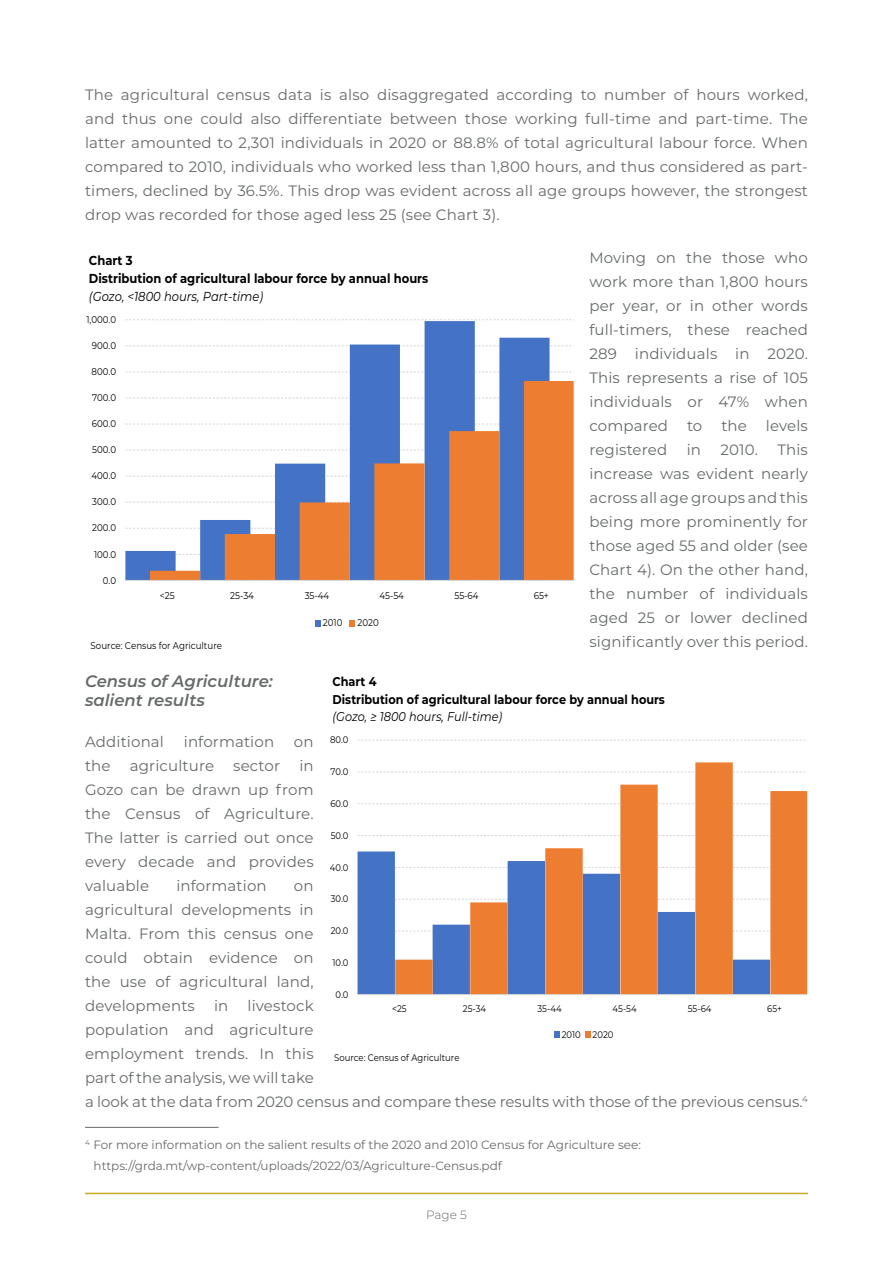
<style>
.page{position:relative;width:893px;height:1263px;background:#fff}
.page>*{position:absolute;margin:0;border:0;box-sizing:border-box;transform-origin:0 0}
.Text_Bodies{font:italic 600 16.5px/19.8px "Montserrat";color:#666a6b}
.Text_Bodies-2{font:15px/24px "Montserrat";letter-spacing:.01em;color:#666a6b;text-align:justify}
.t1{font:700 13.05px/18px "Montserrat";color:#000;scale:.89 1}
.t2{font:700 12.75px/17.5px "Montserrat";color:#000;scale:.89 1}
.Foot_Notes{font:12px "Montserrat";color:#666a6b}
.t3{font:300 12px "Montserrat";color:#666a6b}
.t4{font:9.75px "Montserrat";color:#000;scale:.89 1}
.t5{font:9.6px "Montserrat";color:#000;scale:.89 1}
.s1{font-weight:400;font-style:italic}
</style>
<div class="page">
<hr style="left:85px;top:1193px;width:723px;height:1px;background:#c4ab25">
<hr style="left:85px;top:1127px;width:134px;height:1px;background:#666a6b">
<svg style="left:549px;top:372px;width:22px;height:1px"></svg>
<svg style="left:549px;top:345px;width:23px;height:1px"></svg>
<svg style="left:125px;top:319px;width:447px;height:1px"></svg>
<svg style="left:125px;top:321px;width:424px;height:259px"></svg>
<svg style="left:150px;top:381px;width:422px;height:199px"></svg>
<hr style="left:125px;top:580px;width:449px;height:1px;background:#d9d9d9">
<svg style="left:315px;top:620px;width:5px;height:6px"></svg>
<svg style="left:350px;top:620px;width:5px;height:6px"></svg>
<svg style="left:358px;top:835px;width:37px;height:1px"></svg>
<svg style="left:358px;top:803px;width:35px;height:1px"></svg>
<svg style="left:358px;top:772px;width:35px;height:1px"></svg>
<svg style="left:358px;top:740px;width:448px;height:1px"></svg>
<div style="left:358px;top:851px;width:37px;height:143px;background:#4472c4"></div>
<svg style="left:395px;top:762px;width:411px;height:232px"></svg>
<hr style="left:358px;top:994px;width:450px;height:1px;background:#d9d9d9">
<svg style="left:554px;top:1032px;width:5px;height:6px"></svg>
<svg style="left:585px;top:1032px;width:5px;height:6px"></svg>
<p class="Text_Bodies-2" style="left:85px;top:82px;width:724px">The agricultural census data is also disaggregated according to number of hours worked, and thus one could also differentiate between those working full-time and part-time. The latter amounted to 2,301 individuals in 2020 or 88.8% of total agricultural labour force. When compared to 2010, individuals who worked less than 1,800 hours, and thus considered as part&shy;timers, declined by 36.5%. This drop was evident across all age groups however, the strongest drop was recorded for those aged less 25 (see Chart 3).</p>
<p class="Text_Bodies-2" style="left:589px;top:245px;width:220px">Moving on the those who work more than 1,800 hours per year, or in other words full-timers, these reached 289 individuals in 2020.<br>This represents a rise of 105 individuals or 47% when compared</p>
<p class="t1" style="left:89px;top:250px;width:383px">Chart 3<br>Distribution of agricultural labour force by annual hours <span class="s1">(Gozo, &lt;1800 hours, Part-time)</span></p>
<p class="t4" style="left:86px;top:313px;width:35px">1,000.0</p>
<p class="t4" style="left:92px;top:339px;width:29px">900.0</p>
<p class="t4" style="left:92px;top:365px;width:29px">800.0</p>
<p class="t4" style="left:92px;top:391px;width:29px">700.0</p>
<p class="Text_Bodies-2" style="left:687px;top:413px;width:17px">to</p>
<p class="Text_Bodies-2" style="left:721px;top:413px;width:27px">the</p>
<p class="Text_Bodies-2" style="left:766px;top:413px;width:44px">levels</p>
<p class="t4" style="left:92px;top:417px;width:29px">600.0</p>
<p class="t4" style="left:92px;top:443px;width:28px">500.0</p>
<p class="t4" style="left:91px;top:469px;width:29px">400.0</p>
<p class="t4" style="left:92px;top:495px;width:28px">300.0</p>
<p class="t4" style="left:92px;top:521px;width:28px">200.0</p>
<p class="t4" style="left:94px;top:547px;width:26px">100.0</p>
<p class="t4" style="left:103px;top:573px;width:16px">0.0</p>
<p class="t4" style="left:160px;top:588px;width:18px">&lt;25</p>
<p class="t4" style="left:230px;top:588px;width:28px">25-34</p>
<p class="t4" style="left:305px;top:588px;width:29px">35-44</p>
<p class="t4" style="left:379px;top:588px;width:29px">45-54</p>
<p class="t4" style="left:454px;top:588px;width:29px">55-64</p>
<p class="t4" style="left:534px;top:588px;width:19px">65+</p>
<p class="t4" style="left:323px;top:616px;width:23px">2010</p>
<p class="t4" style="left:357px;top:616px;width:25px">2020</p>
<p class="t4" style="left:91px;top:639px;width:149px">Source: Census for Agriculture</p>
<p class="Text_Bodies-2" style="left:589px;top:437px;width:220px;text-indent:188px">This increase was evident nearly across all age groups and this being more prominently for those aged 55 and older (see Chart 4). On the other hand, the number of individuals aged 25 or lower declined significantly over this period.</p>
<p class="Text_Bodies-2" style="left:589px;top:437px;width:79px">registered</p>
<p class="Text_Bodies-2" style="left:687px;top:437px;width:16px">in</p>
<p class="Text_Bodies-2" style="left:720px;top:437px;width:39px">2010.</p>
<p class="Text_Bodies" style="left:85px;top:670px;width:189px">Census of Agriculture: salient results</p>
<p class="Text_Bodies-2" style="left:85px;top:729px;width:80px">Additional</p>
<p class="Text_Bodies-2" style="left:184px;top:729px;width:92px">information</p>
<p class="Text_Bodies-2" style="left:294px;top:729px;width:21px">on</p>
<p class="Text_Bodies-2" style="left:85px;top:753px;width:27px">the</p>
<p class="Text_Bodies-2" style="left:130px;top:753px;width:86px">agriculture</p>
<p class="Text_Bodies-2" style="left:233px;top:753px;width:48px">sector</p>
<p class="t2" style="left:333px;top:672px;width:375px">Chart 4<br>Distribution of agricultural labour force by annual hours <span class="s1">(Gozo, ≥ 1800 hours, Full-time)</span></p>
<p class="t5" style="left:330px;top:733px;width:22px">80.0</p>
<p class="Text_Bodies-2" style="left:85px;top:753px;width:230px;text-indent:214px">in Gozo can be drawn up from the Census of Agriculture.<br>The latter is carried out once every decade and provides valuable</p>
<p class="t5" style="left:330px;top:765px;width:22px">70.0</p>
<p class="t5" style="left:330px;top:797px;width:22px">60.0</p>
<p class="t5" style="left:331px;top:829px;width:22px">50.0</p>
<p class="t5" style="left:330px;top:860px;width:23px">40.0</p>
<p class="Text_Bodies-2" style="left:176px;top:873px;width:92px">information</p>
<p class="Text_Bodies-2" style="left:85px;top:873px;width:230px;text-indent:209px">on agricultural developments in Malta. From this census one could obtain evidence on the use of agricultural land, developments</p>
<p class="t5" style="left:331px;top:892px;width:22px">30.0</p>
<p class="t5" style="left:331px;top:924px;width:22px">20.0</p>
<p class="t5" style="left:332px;top:956px;width:20px">10.0</p>
<p class="t5" style="left:335px;top:988px;width:16px">0.0</p>
<p class="Text_Bodies-2" style="left:85px;top:993px;width:724px;text-align:left;text-indent:163px">livestock<br>population and agriculture<br>employment trends. In this<br>part of the analysis, we will take<br>a look at the data from 2020 census and compare these results with those of the previous census.<sup>4</sup></p>
<p class="Foot_Notes" style="left:85px;top:1136px;width:557px"><sup>4</sup> For more information on the salient results of the 2020 and 2010 Census for Agriculture see:</p>
<p class="Foot_Notes" style="left:94px;top:1157px;width:410px">https://grda.mt/wp-content/uploads/2022/03/Agriculture-Census.pdf</p>
<p class="Text_Bodies-2" style="left:214px;top:993px;width:16px">in</p>
<p class="t5" style="left:392px;top:1002px;width:18px">&lt;25</p>
<p class="t5" style="left:463px;top:1002px;width:28px">25-34</p>
<p class="t5" style="left:538px;top:1002px;width:29px">35-44</p>
<p class="t5" style="left:613px;top:1002px;width:29px">45-54</p>
<p class="t5" style="left:688px;top:1002px;width:28px">55-64</p>
<p class="t5" style="left:767px;top:1002px;width:18px">65+</p>
<p class="t5" style="left:562px;top:1028px;width:60px">2010 2020</p>
<p class="t5" style="left:334px;top:1051px;width:142px">Source: Census of Agriculture</p>
<p class="t3" style="left:426px;top:1207px;width:42px">Page 5</p>
</div>
